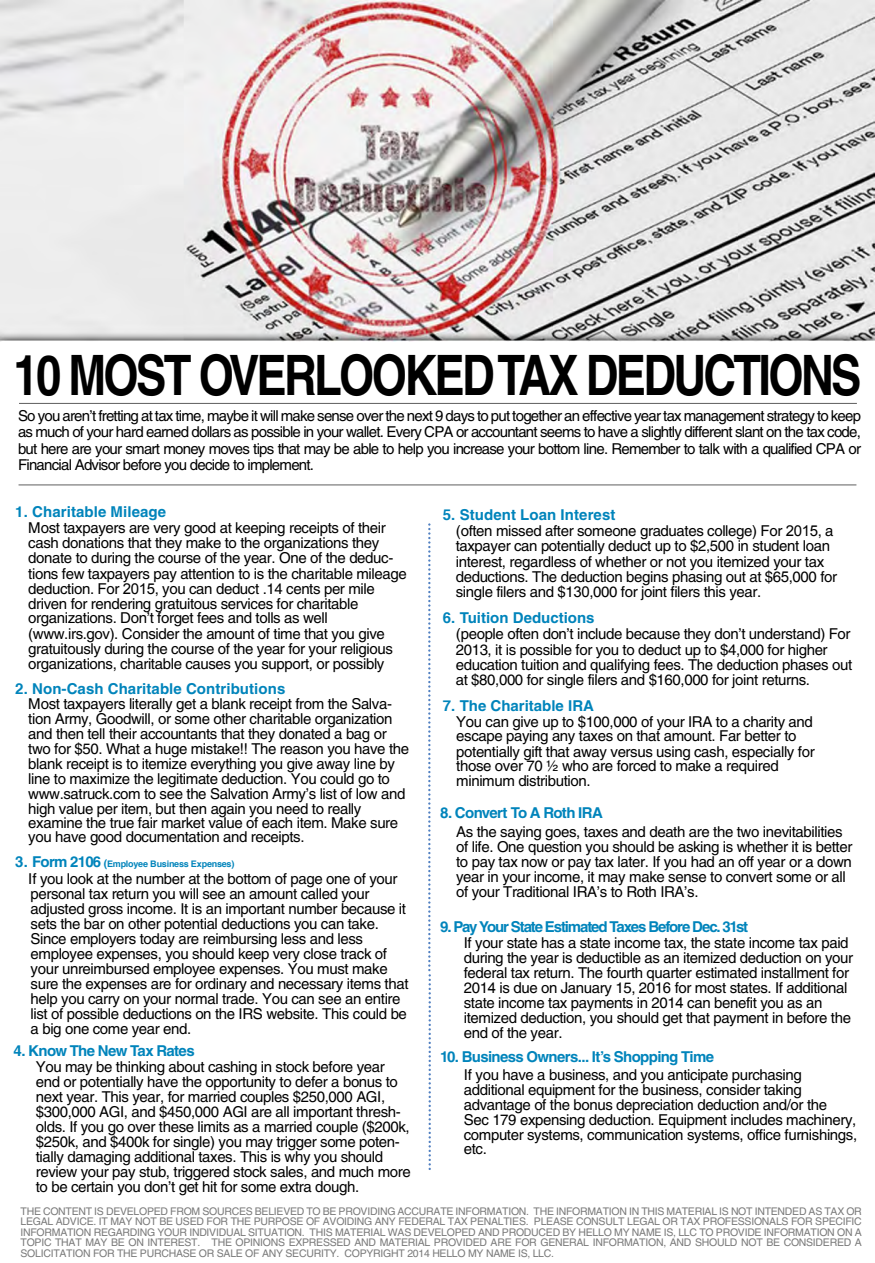
<style>
.page{position:relative;width:875px;height:1263px;background:#fff}
.page>*{position:absolute;margin:0;border:0;box-sizing:border-box;transform-origin:0 0}
.t1{font:700 55.8px "Helvetica";letter-spacing:-.06em;color:#000;scale:.81 1}
.t2{font:15px/15px "Helvetica";letter-spacing:-.025em;color:#000}
.t3{font:700 15px "Helvetica";letter-spacing:-.045em;color:#0084bb}
.t4{font:10.5px/10.5px "Helvetica";letter-spacing:-.025em;color:#7a7a7a;text-align:justify}
.t5{font:700 9px "Helvetica";letter-spacing:-.025em;color:#0084bb}
.s1{font-weight:700;color:#0084bb}
.s2{font-family:"Arial"}
.s3{font-size:15px}
.s4{font-size:10.5px}
</style>
<div class="page">
<svg style="left:428px;top:523px;width:2px;height:647px"></svg>
<img style="left:0;top:0;width:874px;height:341px">
<p class="t1" style="left:14px;top:341px;width:1047px">10 MOST OVERLOOKED TAX DEDUCTIONS</p>
<p class="t2" style="left:18px;top:407px;width:844px;line-height:16.5px;text-align:justify">So you aren’t fretting at tax time, maybe it will make sense over the next 9 days to put together an effective year tax management strategy to keep as much of your hard earned dollars as possible in your wallet. Every CPA or accountant seems to have a slightly different slant on the tax code, but here are your smart money moves tips that may be able to help you increase your bottom line. Remember to talk with a qualified CPA or Financial Advisor before you decide to implement.</p>
<p class="t2" style="left:28px;top:504px;width:366px;text-indent:-13px"><span class="s1">1. Charitable Mileage<br></span>Most taxpayers are very good at keeping receipts of their cash donations that they make to the organizations they donate to during the course of the year. One of the deduc-</p>
<p class="t2" style="left:28px;top:566px;width:380px">tions few taxpayers pay attention to is the charitable mileage deduction. For <span class="s2">2015</span>, you can deduct .14 cents per mile driven for rendering gratuitous services for charitable organizations. Don’t forget fees and tolls as well</p>
<p class="t2" style="left:28px;top:627px;width:366px">(www.irs.gov). Consider the amount of time that you give gratuitously during the course of the year for your religious organizations, charitable causes you support, or possibly</p>
<p class="t2" style="left:28px;top:681px;width:382px;text-indent:-13px"><span class="s1">2. Non-Cash Charitable Contributions<br></span>Most taxpayers literally get a blank receipt from the Salva&shy;tion Army, Goodwill, or some other charitable organization and then tell their accountants that they donated a bag or two for $50. What a huge mistake!! The reason you have the blank receipt is to itemize everything you give away line by line to maximize the legitimate deduction. You could go to www.satruck.com to see the Salvation Army’s list of low and high value per item, but then again you need to really examine the true fair market value of each item. Make sure you have good documentation and receipts.</p>
<p class="t5" style="left:15px;top:857px;width:220px"><span class="s3">3. Form 2106</span> <span class="s4">(</span>Employee Business Expenses)</p>
<p class="t2" style="left:28px;top:871px;width:381px">If you look at the number at the bottom of page one of your personal tax return you will see an amount called your adjusted gross income. It is an important number because it sets the bar on other potential deductions you can take.<br>Since employers today are reimbursing less and less employee expenses, you should keep very close track of your unreimbursed employee expenses. You must make sure the expenses are for ordinary and necessary items that help you carry on your normal trade. You can see an entire list of possible deductions on the IRS website. This could be a big one come year end.</p>
<p class="t3" style="left:14px;top:1041px;width:182px">4. Know The New Tax Rates</p>
<p class="t2" style="left:455px;top:507px;width:383px;text-indent:-13px"><span class="s1">5. Student Loan Interest<br></span>(often missed after someone graduates college) For <span class="s2">2015</span>, a taxpayer can potentially deduct up to $2,500 in student loan interest, regardless of whether or not you itemized your tax deductions. The deduction begins phasing out at $6<span class="s2">5</span>,000 for single filers and $1<span class="s2">30</span>,000 for joint filers this year.</p>
<p class="t2" style="left:455px;top:610px;width:398px;line-height:15.6px;text-indent:-13px"><span class="s1">6. Tuition Deductions<br></span>(people often don’t include because they don’t understand) For 2013, it is possible for you to deduct up to $4,000 for higher education tuition and qualifying fees. The deduction phases out at $80,000 for single filers and $160,000 for joint returns.</p>
<p class="t2" style="left:456px;top:699px;width:358px;text-indent:-13px"><span class="s1">7. The Charitable IRA<br></span><span class="s2">You</span> can give up to $100,000 of your IRA to a charity and escape paying any taxes on that amount. Far better to</p>
<p class="t2" style="left:456px;top:744px;width:360px;line-height:14.5px">potentially gift that away versus using cash, especially for those over 70 ½ who are forced to make a required minimum distribution.</p>
<p class="t2" style="left:456px;top:803px;width:388px;line-height:19.5px;text-indent:-16px"><span class="s1">8. Convert To A Roth IRA<br></span>As the saying goes, taxes and death are the two inevitabilities</p>
<p class="t2" style="left:456px;top:839px;width:397px">of life. One question you should be asking is whether it is better to pay tax now or pay tax later. If you had an off year or a down year in your income, it may make sense to convert some or all of your Traditional IRA’s to Roth IRA’s.</p>
<p class="t2" style="left:463px;top:919px;width:386px;line-height:15.9px;text-indent:-24px"><span class="s1">9. Pay Your State Estimated Taxes Before Dec. 31st<br></span>If your state has a state income tax, the state income tax paid</p>
<p class="t2" style="left:463px;top:950px;width:390px">during the year is deductible as an itemized deduction on your federal tax return. The fourth quarter estimated installment for 201<span class="s2">4</span> is due on January 15, 201<span class="s2">6</span> for most states. If additional state income tax payments in 201<span class="s2">4</span> can benefit you as an itemized deduction, you should get that payment in before the end of the year.</p>
<p class="t2" style="left:463px;top:1067px;width:394px">If you have a business, and you anticipate purchasing additional equipment for the business, consider taking advantage of the bonus depreciation deduction and/or the<br>Sec 179 expensing deduction. Equipment includes machinery, computer systems, communication systems, office furnishings, etc.</p>
<p class="t3" style="left:440px;top:1047px;width:275px">10. Business Owners... It’s Shopping Time</p>
<p class="t2" style="left:36px;top:1059px;width:376px">You may be thinking about cashing in stock before year end or potentially have the opportunity to defer a bonus to next year. This year, for married couples $250,000 AGI, $300,000 AGI, and $450,000 AGI are all important thresh&shy;olds. If you go over these limits as a married couple ($200k, $250k, and $400k for single) you may trigger some poten&shy;tially damaging additional taxes. This is why you should review your pay stub, triggered stock sales, and much more to be certain you don’t get hit for some extra dough.</p>
<p class="t4" style="left:20px;top:1205px;width:842px">THE CONTENT IS DEVELOPED FROM SOURCES BELIEVED TO BE PROVIDING ACCURATE INFORMATION. THE INFORMATION IN THIS MATERIAL IS NOT INTENDED AS TAX OR LEGAL ADVICE. IT MAY NOT BE USED FOR THE PURPOSE OF AVOIDING ANY FEDERAL TAX PENALTIES. PLEASE CONSULT LEGAL OR TAX PROFESSIONALS FOR SPECIFIC INFORMATION REGARDING YOUR INDIVIDUAL SITUATION. THIS MATERIAL WAS DEVELOPED AND PRODUCED BY HELLO MY NAME IS, LLC TO PROVIDE INFORMATION ON A TOPIC THAT MAY BE ON INTEREST. THE OPINIONS EXPRESSED AND MATERIAL PROVIDED ARE FOR GENERAL INFORMATION, AND SHOULD NOT BE CONSIDERED A SOLICITATION FOR THE PURCHASE OR SALE OF ANY SECURITY. COPYRIGHT 2014 HELLO MY NAME IS, LLC.</p>
</div>
